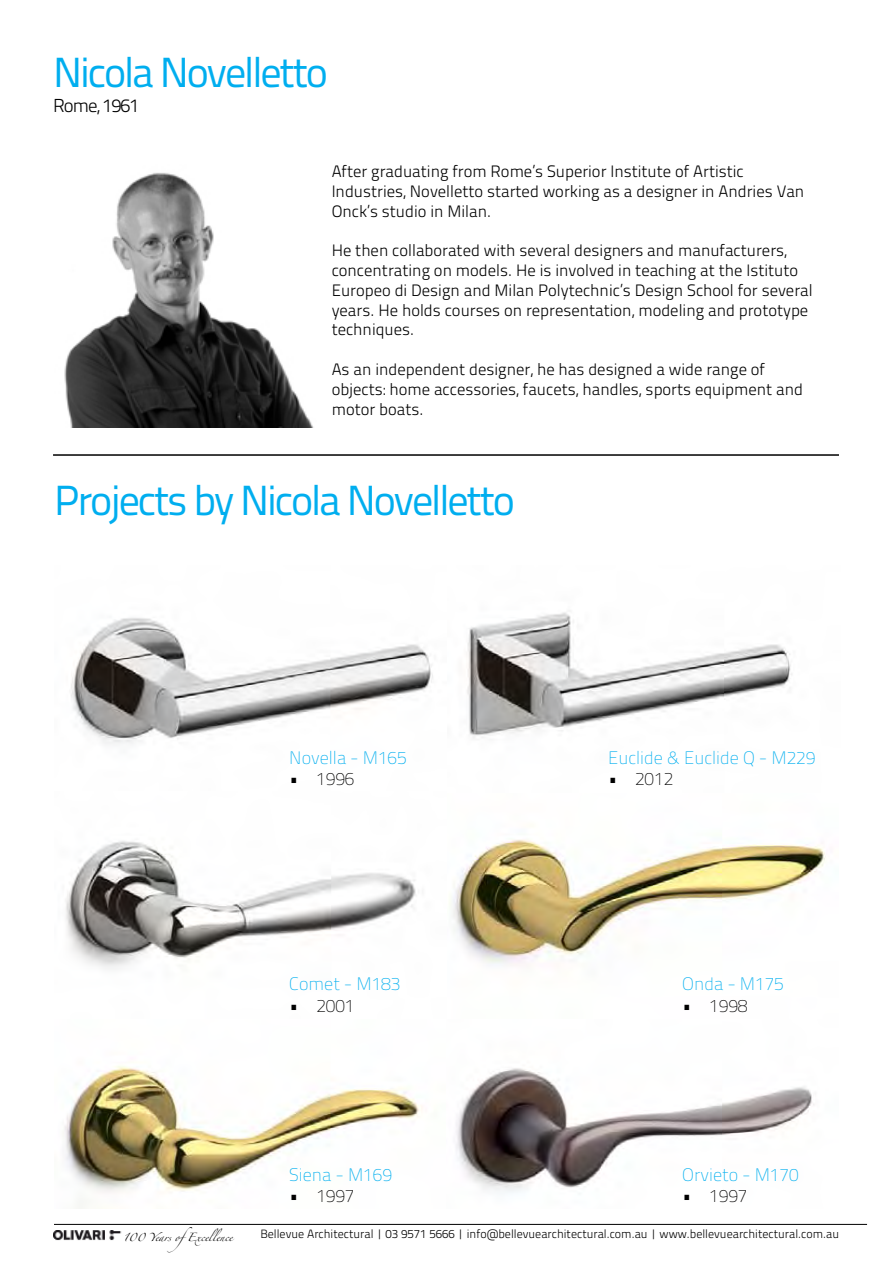
<style>
.page{position:relative;width:893px;height:1263px;background:#fff}
.page>*{position:absolute;margin:0;border:0;box-sizing:border-box;transform-origin:0 0}
.t1{font:42px "Titillium Text 25 L 400 wt";letter-spacing:-.05em;color:#00aeef}
.t2{font:18.75px "Titillium Text 25 L 250 wt";letter-spacing:-.05em;color:#000}
.t3{font:18px "Titillium Text 25 L 1 wt";color:#00aeef}
.t4{font:18px "Titillium Text 25 L 1 wt";color:#000}
.t5{font:16.5px/19.8px "Titillium Text 25 L 250 wt";color:#000}
.t6{font:12px "Titillium Text 25 L 250 wt";color:#000}
.t7{font:7.5px "Zapfino";color:#000}
</style>
<div class="page">
<img style="left:63px;top:1065px;width:751px;height:144px">
<img style="left:449px;top:839px;width:377px;height:125px">
<img style="left:53px;top:1231px;width:68px;height:10px">
<hr style="left:54px;top:1224px;width:813px;height:1px;background:#000">
<hr style="left:53px;top:454px;width:786px;height:2px;background:#000">
<img style="left:65px;top:617px;width:368px;height:352px">
<img style="left:467px;top:612px;width:325px;height:127px">
<img style="left:64px;top:172px;width:249px;height:255px">
<h1 class="t1" style="left:53px;top:41px;width:277px">Nicola Novelletto</h1>
<p class="t2" style="left:53px;top:92px;width:88px">Rome, 1961</p>
<p class="t5" style="left:332px;top:160px;width:474px">After graduating from Rome’s Superior Institute of Artistic<br>Industries, Novelletto started working as a designer in Andries Van<br>Onck’s studio in Milan.</p>
<p class="t5" style="left:332px;top:240px;width:482px">He then collaborated with several designers and manufacturers, concentrating on models. He is involved in teaching at the Istituto Europeo di Design and Milan Polytechnic’s Design School for several years. He holds courses on representation, modeling and prototype techniques.</p>
<p class="t5" style="left:332px;top:358px;width:473px">As an independent designer, he has designed a wide range of objects: home accessories, faucets, handles, sports equipment and motor boats.</p>
<h1 class="t1" style="left:54px;top:469px;width:462px">Projects by Nicola Novelletto</h1>
<p class="t3" style="left:289px;top:744px;width:119px">Novella - M165</p>
<p class="t4" style="left:289px;top:766px;width:67px">• 1996</p>
<p class="t3" style="left:608px;top:744px;width:209px">Euclide &amp; Euclide Q - M229</p>
<p class="t4" style="left:608px;top:766px;width:67px">• 2012</p>
<p class="t3" style="left:289px;top:971px;width:113px">Comet - M183</p>
<p class="t4" style="left:289px;top:992px;width:67px">• 2001</p>
<p class="t3" style="left:682px;top:971px;width:103px">Onda - M175</p>
<p class="t4" style="left:682px;top:992px;width:67px">• 1998</p>
<p class="t3" style="left:289px;top:1162px;width:104px">Siena - M169</p>
<p class="t4" style="left:289px;top:1183px;width:67px">• 1997</p>
<p class="t3" style="left:682px;top:1162px;width:118px">Orvieto - M170</p>
<p class="t4" style="left:682px;top:1183px;width:67px">• 1997</p>
<p class="t7" style="left:124px;top:1234px;width:111px">100 Years ofExcellence</p>
<p class="t6" style="left:260px;top:1225px;width:580px">Bellevue Architectural | 03 9571 5666 | info@bellevuearchitectural.com.au | www.bellevuearchitectural.com.au</p>
</div>
